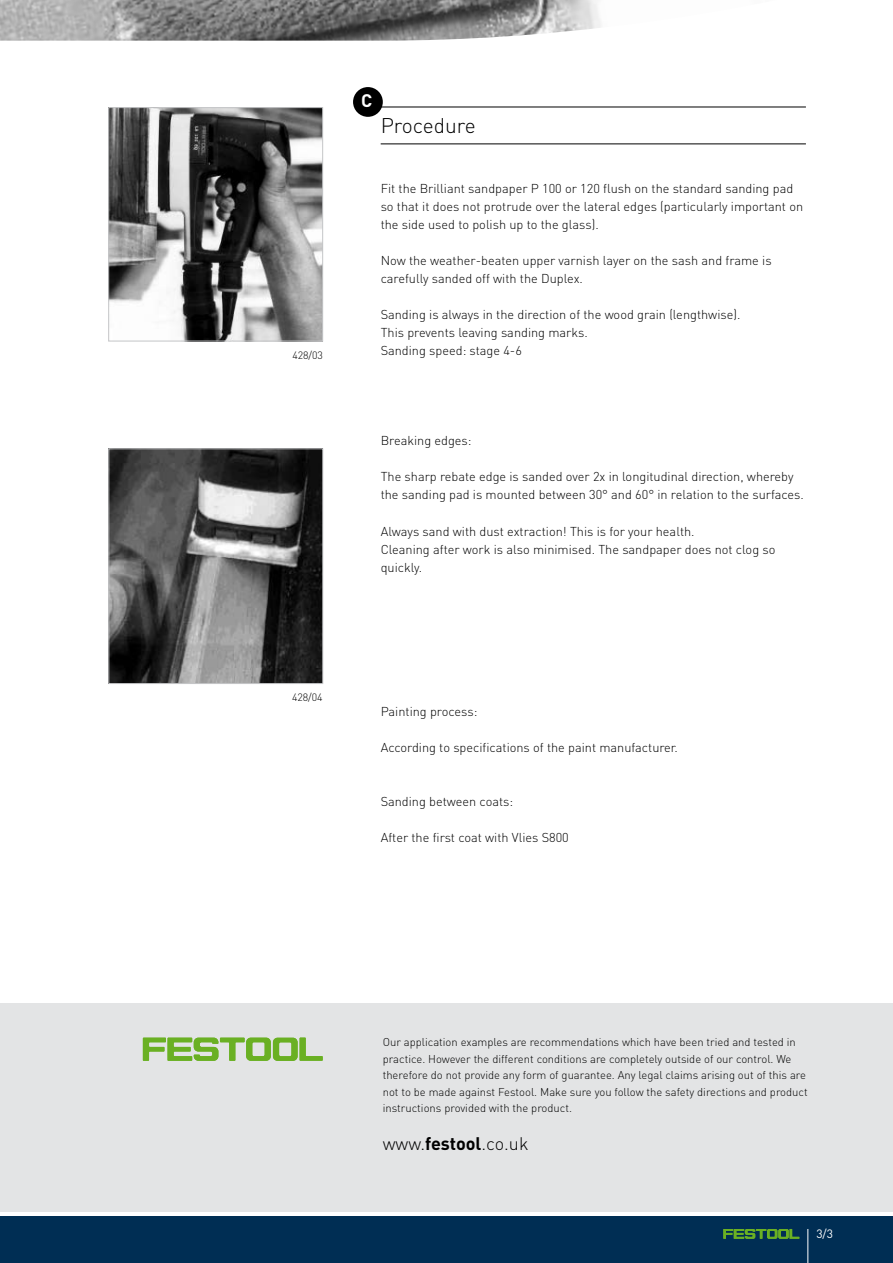
<style>
.page{position:relative;width:893px;height:1263px;background:#fff}
.page>*{position:absolute;margin:0;border:0;box-sizing:border-box;transform-origin:0 0}
.t1{font:300 21px "DIN Pro";color:#000}
.t2{font:300 18px "DIN Pro";color:#000}
.t3{font:700 18px "DIN Pro";color:#fff}
.t4{font:300 12.75px/18px "DIN Pro";color:#000}
.t5{font:12px "DIN Pro";color:#fff}
.t6{font:300 11.25px/16.5px "DIN Pro";color:#000}
.t7{font:300 10.65px "DIN Pro";letter-spacing:-.005em;color:#000}
.s1{font-weight:700}
</style>
<div class="page">
<div style="left:0;top:1216px;width:893px;height:47px;background:#002e54"></div>
<svg style="left:723px;top:1229px;width:76px;height:10px"></svg>
<hr style="left:807px;top:1229px;width:1px;height:34px;background:#fff">
<img style="left:0;top:0;width:601px;height:41px">
<div style="left:0;top:1003px;width:893px;height:209px;background:#e3e4e5"></div>
<svg style="left:143px;top:1037px;width:180px;height:24px"></svg>
<img style="left:110px;top:109px;width:211px;height:230px">
<div style="left:108px;top:107px;width:215px;height:234px;border:1px solid #c5c6c8"></div>
<img style="left:110px;top:450px;width:211px;height:232px">
<div style="left:108px;top:448px;width:215px;height:236px;border:1px solid #c5c6c8"></div>
<div style="left:353px;top:87px;width:30px;height:30px;background:#000;border-radius:50%"></div>
<hr style="left:381px;top:107px;width:425px;height:1px;background:#000">
<hr style="left:381px;top:143px;width:425px;height:1px;background:#000">
<p class="t7" style="left:292px;top:348px;width:32px">428/03</p>
<h2 class="t3" style="left:361px;top:88px;width:13px">C</h2>
<h1 class="t1" style="left:381px;top:111px;width:97px">Procedure</h1>
<p class="t4" style="left:381px;top:179px;width:424px">Fit the Brilliant sandpaper P 100 or 120 flush on the standard sanding pad so that it does not protrude over the lateral edges (particularly important on the side used to polish up to the glass).</p>
<p class="t4" style="left:381px;top:251px;width:392px">Now the weather-beaten upper varnish layer on the sash and frame is carefully sanded off with the Duplex.</p>
<p class="t4" style="left:381px;top:305px;width:361px">Sanding is always in the direction of the wood grain (lengthwise).<br>This prevents leaving sanding marks.<br>Sanding speed: stage 4-6</p>
<p class="t4" style="left:381px;top:431px;width:92px">Breaking edges:</p>
<p class="t4" style="left:381px;top:467px;width:425px">The sharp rebate edge is sanded over 2x in longitudinal direction, whereby the sanding pad is mounted between 30° and 60° in relation to the surfaces.</p>
<p class="t4" style="left:381px;top:521px;width:396px">Always sand with dust extraction! This is for your health.<br>Cleaning after work is also minimised. The sandpaper does not clog so quickly.</p>
<p class="t7" style="left:292px;top:690px;width:32px">428/04</p>
<p class="t4" style="left:381px;top:701px;width:98px">Painting process:</p>
<p class="t4" style="left:381px;top:737px;width:299px">According to specifications of the paint manufacturer.</p>
<p class="t4" style="left:381px;top:791px;width:134px">Sanding between coats:</p>
<p class="t4" style="left:381px;top:827px;width:190px">After the first coat with Vlies S800</p>
<p class="t6" style="left:383px;top:1033px;width:426px">Our application examples are recommendations which have been tried and tested in practice. However the different conditions are completely outside of our control. We therefore do not provide any form of guarantee. Any legal claims arising out of this are not to be made against Festool. Make sure you follow the safety directions and product instructions provided with the product.</p>
<h2 class="t2" style="left:383px;top:1131px;width:147px">www.<span class="s1">festool</span>.co.uk</h2>
<p class="t5" style="left:816px;top:1225px;width:18px">3/3</p>
</div>
